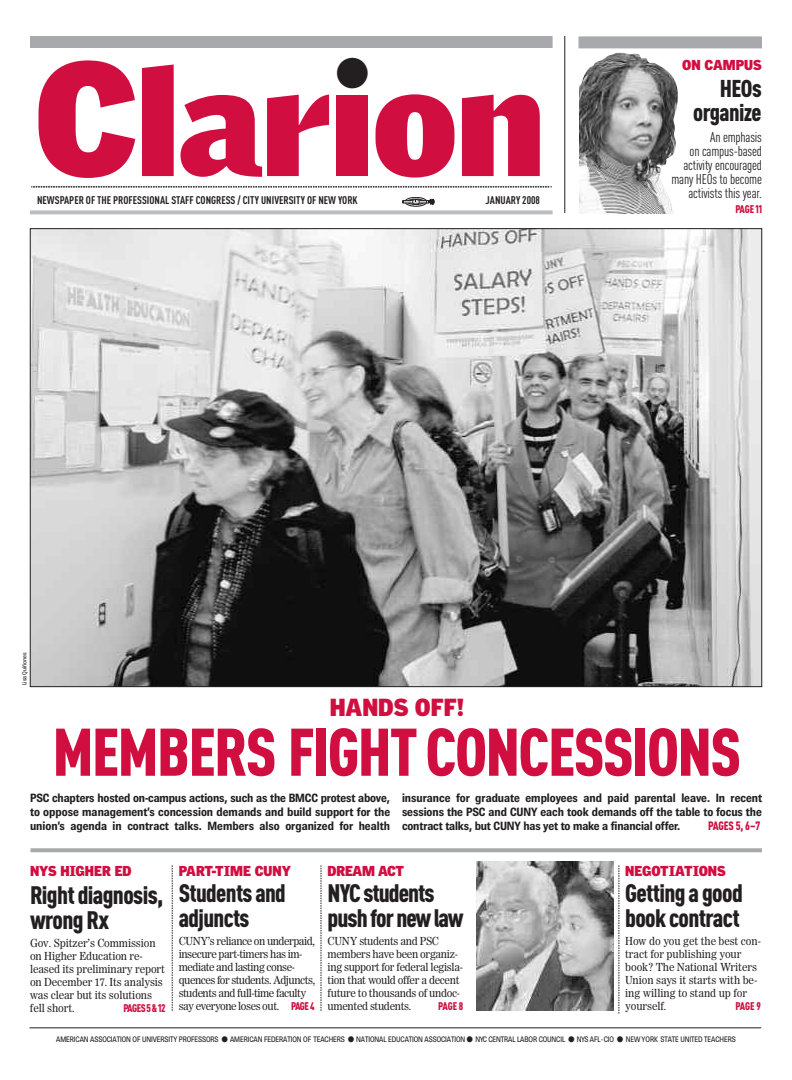
<style>
.page{position:relative;width:792px;height:1080px;background:#fff}
.page>*{position:absolute;margin:0;border:0;box-sizing:border-box;transform-origin:0 0}
.t1{font:900 148px "Griffith Gothic";letter-spacing:-.015em;color:#d10e40;scale:1.05 1}
.t2{font:900 66.2px "Nu Din Cond";letter-spacing:-.025em;color:#d10e40}
.t3{font:40.4px "Zapf Dingbats";color:#231f20}
.t4{font:900 25px/25px "Nu Din Cond";letter-spacing:-.025em;color:#231f20}
.t5{font:900 24px/24px "Nu Din Cond";color:#231f20;text-align:right}
.t6{font:900 24px "Griffith Gothic";color:#d10e40}
.t7{font:14px/14px "Nu Din Cond";letter-spacing:-.01em;color:#231f20;text-align:right}
.t8{font:900 14px "Griffith Gothic";color:#d10e40}
.t9{font:900 14px "Griffith Gothic";letter-spacing:-.025em;color:#d10e40}
.t10{font:700 12px/14px "Grey";letter-spacing:-.005em;color:#231f20;text-align:justify}
.t11{font:900 12px "Nu Din Cond";color:#d10e40;scale:.96 1}
.t12{font:11px/13px "Worldwide";letter-spacing:-.03em;color:#231f20;scale:.96 1}
.t13{font:11px/13px "Worldwide";letter-spacing:-.01em;color:#231f20;scale:.96 1}
.t14{font:11px/13px "Worldwide";letter-spacing:-.005em;color:#231f20;scale:.96 1}
.t15{font:700 11px "Nu Din Cond";color:#231f20}
.t16{font:900 11px "Nu Din Cond";letter-spacing:-.01em;color:#d10e40;scale:.96 1}
.t17{font:8px "Grey";letter-spacing:-.01em;color:#231f20;scale:.94 1}
.t18{font:6px "Grey";color:#231f20}
.s1{font-size:158px}
.s2{font-family:"Nu Din Cond";font-weight:900;color:#d10e40}
</style>
<div class="page">
<img style="left:580px;top:53px;width:98px;height:160px">
<svg style="left:402px;top:197px;width:32px;height:9px"></svg>
<div style="left:30px;top:36px;width:523px;height:12px;background:#a8a9ad"></div>
<svg style="left:30px;top:210px;width:523px;height:4px;background:#c2c3c6"></svg>
<svg style="left:31px;top:187px;width:521px;height:1px"></svg>
<hr style="left:564px;top:36px;width:1px;height:177px;background:#231f20">
<div style="left:579px;top:36px;width:183px;height:12px;background:#a8a9ad"></div>
<img style="left:32px;top:230px;width:728px;height:455px">
<img style="left:476px;top:862px;width:137px;height:149px">
<svg style="left:31px;top:848px;width:731px;height:4px;background:#adaeb2"></svg>
<svg style="left:321px;top:865px;width:1px;height:146px"></svg>
<svg style="left:172px;top:865px;width:1px;height:146px"></svg>
<svg style="left:619px;top:865px;width:1px;height:148px"></svg>
<hr style="left:29px;top:1028px;width:732px;height:1px;background:#231f20">
<h3 class="t3" style="left:336px;top:50px;width:33px">●</h3>
<h1 class="t1" style="left:34px;top:38px;width:488px"><span class="s1">C</span>larıon</h1>
<p class="t15" style="left:37px;top:196px;width:322px">NEWSPAPER OF THE PROFESSIONAL STAFF CONGRESS / CITY UNIVERSITY OF NEW YORK</p>
<p class="t15" style="left:486px;top:196px;width:56px">JANUARY 2008</p>
<p class="t8" style="left:682px;top:57px;width:81px">ON CAMPUS</p>
<h3 class="t5" style="left:693px;top:79px;width:70px">HEOs organize</h3>
<p class="t7" style="left:671px;top:131px;width:92px">An emphasis<br>on campus-based activity encouraged many HEOs to become activists this year.</p>
<p class="t16" style="left:735px;top:205px;width:29px">PAGE 11</p>
<p class="t18" style="left:22px;top:685px;width:35px;rotate:-90deg">Lisa Quiñones</p>
<h3 class="t6" style="left:330px;top:693px;width:136px">HANDS OFF!</h3>
<h2 class="t2" style="left:53px;top:729px;width:690px">MEMBERS FIGHTCONCESSIONS</h2>
<p class="t10" style="left:30px;top:792px;width:362px">PSC chapters hosted on-campus actions, such as the BMCC protest above, to oppose management’s concession demands and build support for the union’s agenda in contract talks. Members also organized for health</p>
<p class="t10" style="left:402px;top:792px;width:362px">insurance for graduate employees and paid parental leave. In recent sessions the PSC and CUNY each took demands off the table to focus the contract talks, but CUNY has yet to make a financial offer.</p>
<p class="t11" style="left:708px;top:822px;width:56px">PAGES 5, 6–7</p>
<p class="t8" style="left:30px;top:863px;width:103px">NYS HIGHER ED</p>
<h3 class="t4" style="left:30px;top:885px;width:135px">Right diagnosis, wrong Rx</h3>
<p class="t13" style="left:30px;top:938px;width:142px">Gov. Spitzer’s Commission on Higher Education re&shy;leased its preliminary report on December 17. Its analysis was clear but its solutions fell short.</p>
<p class="t16" style="left:123px;top:1004px;width:45px">PAGES 5 &amp; 12</p>
<p class="t8" style="left:179px;top:863px;width:114px">PART-TIME CUNY</p>
<h3 class="t4" style="left:179px;top:882px;width:109px">Students and adjuncts</h3>
<p class="t12" style="left:179px;top:936px;width:144px">CUNY’s reliance on underpaid, insecure part-timers has im&shy;mediate and lasting conse&shy;quences for students. Adjuncts, students and full-time faculty say everyone loses out. <span class="s2">PAGE 4</span></p>
<p class="t9" style="left:328px;top:863px;width:78px">DREAM ACT</p>
<h3 class="t4" style="left:328px;top:882px;width:138px">NYC students push for new law</h3>
<p class="t12" style="left:328px;top:936px;width:142px">CUNY students and PSC members have been organiz&shy;ing support for federal legisla&shy;tion that would offer a decent future to thousands of undoc&shy;umented students.</p>
<p class="t16" style="left:438px;top:1003px;width:28px">PAGE 8</p>
<p class="t8" style="left:625px;top:863px;width:102px">NEGOTIATIONS</p>
<h3 class="t4" style="left:625px;top:882px;width:119px">Getting a good book contract</h3>
<p class="t14" style="left:625px;top:936px;width:143px">How do you get the best con&shy;tract for publishing your book? The National Writers<br>Union says it starts with be&shy;ing willing to stand up for yourself.</p>
<p class="t16" style="left:736px;top:1003px;width:28px">PAGE 9</p>
<p class="t17" style="left:56px;top:1036px;width:724px">AMERICAN ASSOCIATION OF UNIVERSITY PROFESSORS ● AMERICAN FEDERATION OF TEACHERS ● NATIONAL EDUCATION ASSOCIATION ● NYC CENTRAL LABOR COUNCIL ● NYS AFL-CIO ● NEW YORK STATE UNITED TEACHERS</p>
</div>
